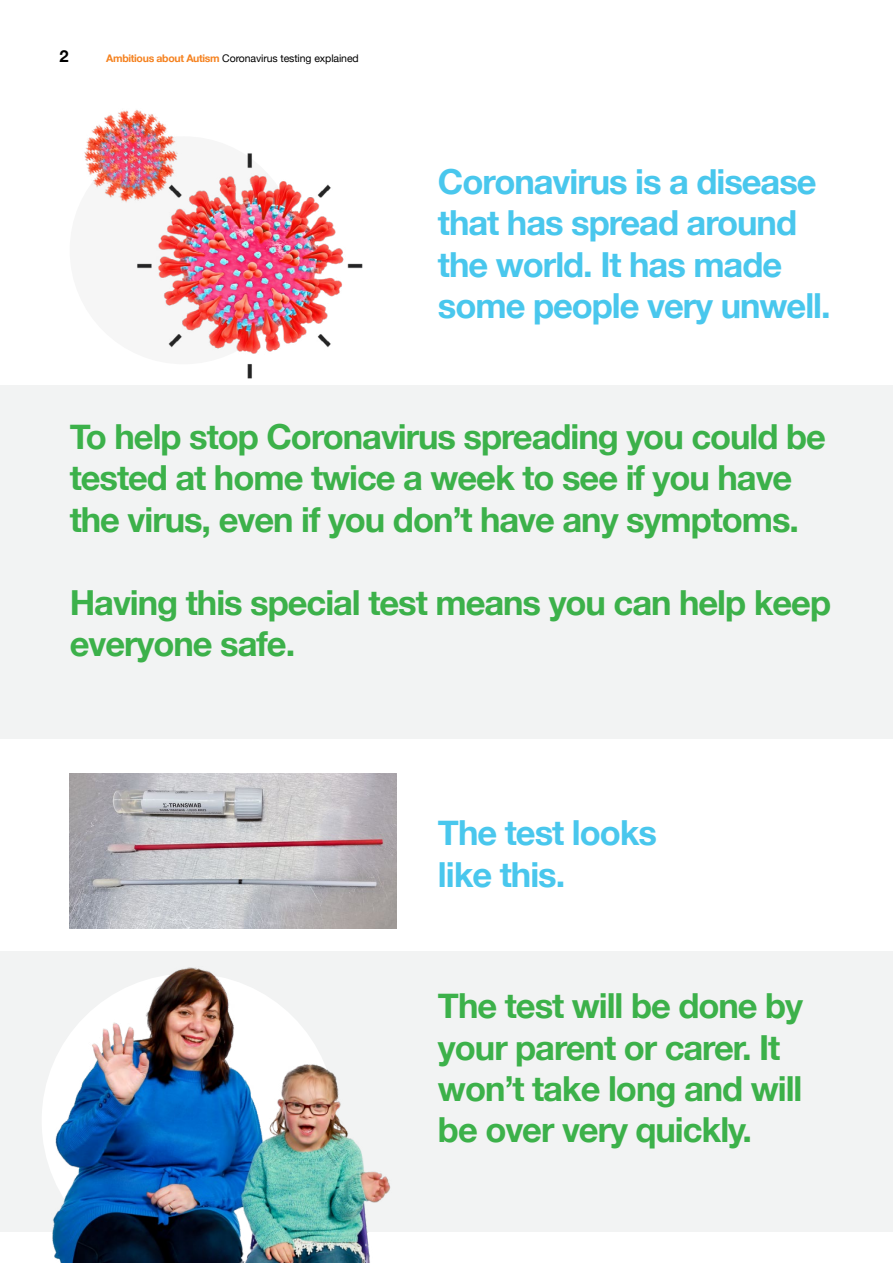
<style>
.page{position:relative;width:893px;height:1263px;background:#fff}
.page>*{position:absolute;margin:0;border:0;box-sizing:border-box;transform-origin:0 0}
.t1{font:700 34.5px/41.4px "Helvetica Neue";letter-spacing:-.03em;color:#3cb14a}
.t2{font:700 34.5px/41.4px "Helvetica Neue";letter-spacing:-.03em;color:#49c7ed}
.t3{font:700 16.5px "Helvetica Neue";color:#000}
.t4{font:10.5px "Helvetica Neue";letter-spacing:-.01em;color:#000}
.s1{font-weight:700;color:#f58220}
</style>
<div class="page">
<img style="left:70px;top:773px;width:327px;height:155px">
<div style="left:0;top:951px;width:893px;height:281px;background:#f2f3f3"></div>
<div style="left:0;top:385px;width:893px;height:353px;background:#f2f3f3"></div>
<img style="left:84px;top:110px;width:279px;height:269px">
<img style="left:42px;top:967px;width:349px;height:296px">
<p class="t3" style="left:60px;top:43px;width:11px">2</p>
<p class="t4" style="left:106px;top:51px;width:254px"><span class="s1">Ambitious about Autism</span> Coronavirus testing explained</p>
<p class="t2" style="left:438px;top:162px;width:394px">Coronavirus is a disease that has spread around the world. It has made some people very unwell.</p>
<p class="t1" style="left:70px;top:417px;width:758px">To help stop Coronavirus spreading you could be tested at home twice a week to see if you have the virus, even if you don’t have any symptoms.</p>
<p class="t1" style="left:70px;top:582px;width:763px">Having this special test means you can help keep everyone safe.</p>
<p class="t2" style="left:438px;top:813px;width:221px">The test looks like this.</p>
<p class="t1" style="left:438px;top:986px;width:367px">The test will be done by your parent or carer. It won’t take long and will be over very quickly.</p>
</div>
